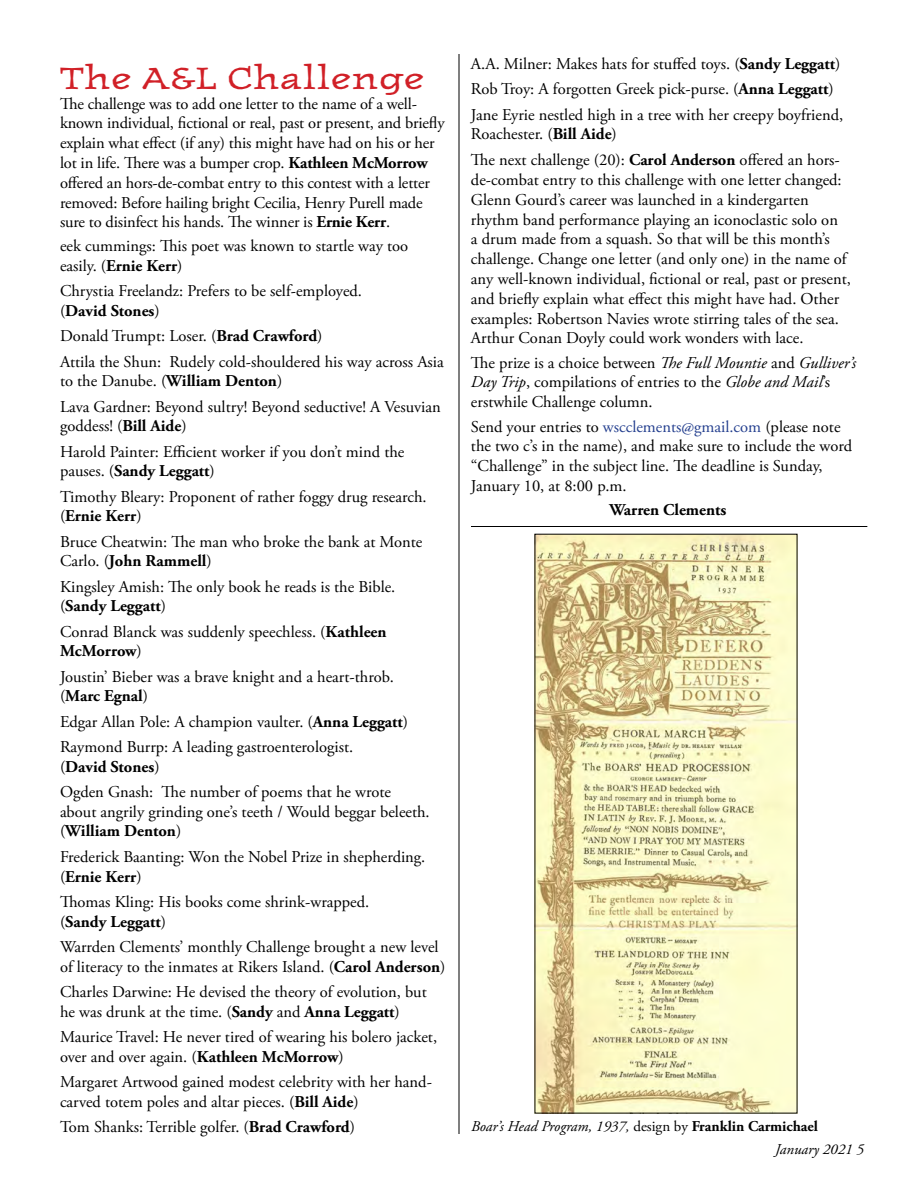
<style>
.page{position:relative;width:918px;height:1188px;background:#fff}
.page>*{position:absolute;margin:0;border:0;box-sizing:border-box;transform-origin:0 0}
.t1{font:900 36px "Journal OT";color:#d12027}
.t2{font:16.5px/19.8px "Adobe Garamond Pro";color:#000}
.t3{font:700 16.5px "Adobe Garamond Pro";color:#000}
.t4{font:italic 15px "Adobe Garamond Pro";color:#000}
.s1{font-weight:700}
.s2{font-style:italic}
.s3{color:#25408f}
.s4{font-style:normal}
.s5{font-weight:700;font-style:normal}
</style>
<div class="page">
<hr style="left:459px;top:54px;width:1px;height:1080px;background:#000">
<hr style="left:471px;top:526px;width:396px;height:1px;background:#000">
<img style="left:537px;top:536px;width:258px;height:575px">
<h1 class="t1" style="left:60px;top:60px;width:366px">The A&amp;L Challenge</h1>
<p class="t2" style="left:60px;top:94px;width:386px">The challenge was to add one letter to the name of a well&shy;known individual, fictional or real, past or present, and briefly explain what effect (if any) this might have had on his or her lot in life. There was a bumper crop. <span class="s1">Kathleen McMorrow </span>offered an hors-de-combat entry to this contest with a letter removed: Before hailing bright Cecilia, Henry Purell made sure to disinfect his hands. The winner is <span class="s1">Ernie Kerr</span>.</p>
<p class="t2" style="left:60px;top:237px;width:350px">eek cummings: This poet was known to startle way too easily. (<span class="s1">Ernie Kerr</span>)</p>
<p class="t2" style="left:60px;top:282px;width:304px">Chrystia Freelandz: Prefers to be self-employed. (<span class="s1">David Stones</span>)</p>
<p class="t2" style="left:60px;top:324px;width:385px;line-height:25.5px">Donald Trumpt: Loser. (<span class="s1">Brad Crawford</span>)<br>Attila the Shun: Rudely cold-shouldered his way across Asia</p>
<p class="t2" style="left:60px;top:369px;width:382px;line-height:25.5px">to the Danube. (<span class="s1">William Denton</span>)<br>Lava Gardner: Beyond sultry! Beyond seductive! A Vesuvian</p>
<p class="t2" style="left:60px;top:414px;width:346px;line-height:25.5px">goddess! (<span class="s1">Bill Aide</span>)<br>Harold Painter: Efficient worker if you don’t mind the</p>
<p class="t2" style="left:60px;top:459px;width:368px;line-height:25.5px">pauses. (<span class="s1">Sandy Leggatt</span>)<br>Timothy Bleary: Proponent of rather foggy drug research.</p>
<p class="t2" style="left:60px;top:504px;width:364px;line-height:25.5px">(<span class="s1">Ernie Kerr</span>)<br>Bruce Cheatwin: The man who broke the bank at Monte</p>
<p class="t2" style="left:60px;top:549px;width:337px;line-height:25.5px">Carlo. (<span class="s1">John Rammell</span>)<br>Kingsley Amish: The only book he reads is the Bible.</p>
<p class="t2" style="left:60px;top:594px;width:328px;line-height:25.5px">(<span class="s1">Sandy Leggatt</span>)<br>Conrad Blanck was suddenly speechless. (<span class="s1">Kathleen</span></p>
<p class="t2" style="left:60px;top:639px;width:335px;line-height:25.5px"><span class="s1">McMorrow</span>)<br>Joustin’ Bieber was a brave knight and a heart-throb.</p>
<p class="t2" style="left:60px;top:684px;width:350px;line-height:25.5px">(<span class="s1">Marc Egnal</span>)<br>Edgar Allan Pole: A champion vaulter. (<span class="s1">Anna Leggatt</span>)<br>Raymond Burrp: A leading gastroenterologist.</p>
<p class="t2" style="left:60px;top:754px;width:333px;line-height:25.5px">(<span class="s1">David Stones</span>)<br>Ogden Gnash: The number of poems that he wrote</p>
<p class="t2" style="left:60px;top:802px;width:371px">about angrily grinding one’s teeth / Would beggar beleeth. (<span class="s1">William Denton</span>)</p>
<p class="t2" style="left:60px;top:848px;width:367px">Frederick Baanting: Won the Nobel Prize in shepherding. (<span class="s1">Ernie Kerr</span>)</p>
<p class="t2" style="left:60px;top:893px;width:311px">Thomas Kling: His books come shrink-wrapped. (<span class="s1">Sandy Leggatt</span>)</p>
<p class="t2" style="left:60px;top:938px;width:387px">Warrden Clements’ monthly Challenge brought a new level of literacy to the inmates at Rikers Island. (<span class="s1">Carol Anderson</span>)</p>
<p class="t2" style="left:60px;top:983px;width:368px">Charles Darwine: He devised the theory of evolution, but he was drunk at the time. (<span class="s1">Sandy</span> and <span class="s1">Anna Leggatt</span>)</p>
<p class="t2" style="left:60px;top:1028px;width:379px">Maurice Travel: He never tired of wearing his bolero jacket, over and over again. (<span class="s1">Kathleen McMorrow</span>)</p>
<p class="t2" style="left:60px;top:1073px;width:373px">Margaret Artwood gained modest celebrity with her hand&shy;carved totem poles and altar pieces. (<span class="s1">Bill Aide</span>)</p>
<p class="t2" style="left:60px;top:1118px;width:297px">Tom Shanks: Terrible golfer. (<span class="s1">Brad Crawford</span>)</p>
<p class="t2" style="left:471px;top:51px;width:374px;line-height:25.5px">A.A. Milner: Makes hats for stuffed toys. (<span class="s1">Sandy Leggatt</span>)<br>Rob Troy: A forgotten Greek pick-purse. (<span class="s1">Anna Leggatt</span>)<br>Jane Eyrie nestled high in a tree with her creepy boyfriend,</p>
<p class="t2" style="left:471px;top:122px;width:370px;line-height:25.8px">Roachester. (<span class="s1">Bill Aide</span>)<br>The next challenge (20): <span class="s1">Carol Anderson</span> offered an hors-</p>
<p class="t2" style="left:471px;top:170px;width:381px">de-combat entry to this challenge with one letter changed:<br>Glenn Gourd’s career was launched in a kindergarten rhythm band performance playing an iconoclastic solo on<br>a drum made from a squash. So that will be this month’s challenge. Change one letter (and only one) in the name of any well-known individual, fictional or real, past or present, and briefly explain what effect this might have had. Other examples: Robertson Navies wrote stirring tales of the sea.<br>Arthur Conan Doyly could work wonders with lace.</p>
<p class="t2" style="left:471px;top:353px;width:387px">The prize is a choice between <span class="s2">The Full Mountie</span> and <span class="s2">Gulliver’s<br>Day Trip</span>, compilations of entries to the <span class="s2">Globe and Mail</span>’s erstwhile Challenge column.</p>
<p class="t2" style="left:471px;top:417px;width:383px">Send your entries to <span class="s3">wscclements@gmail.com</span> (please note the two c’s in the name), and make sure to include the word “Challenge” in the subject line. The deadline is Sunday, January 10, at 8:00 p.m.</p>
<p class="t3" style="left:610px;top:500px;width:118px">Warren Clements</p>
<p class="t4" style="left:471px;top:1117px;width:349px">Boar’s Head Program, 1937, <span class="s4">design by</span> <span class="s5">Franklin Carmichael</span></p>
<p class="t4" style="left:775px;top:1141px;width:90px">January 2021 5</p>
</div>
